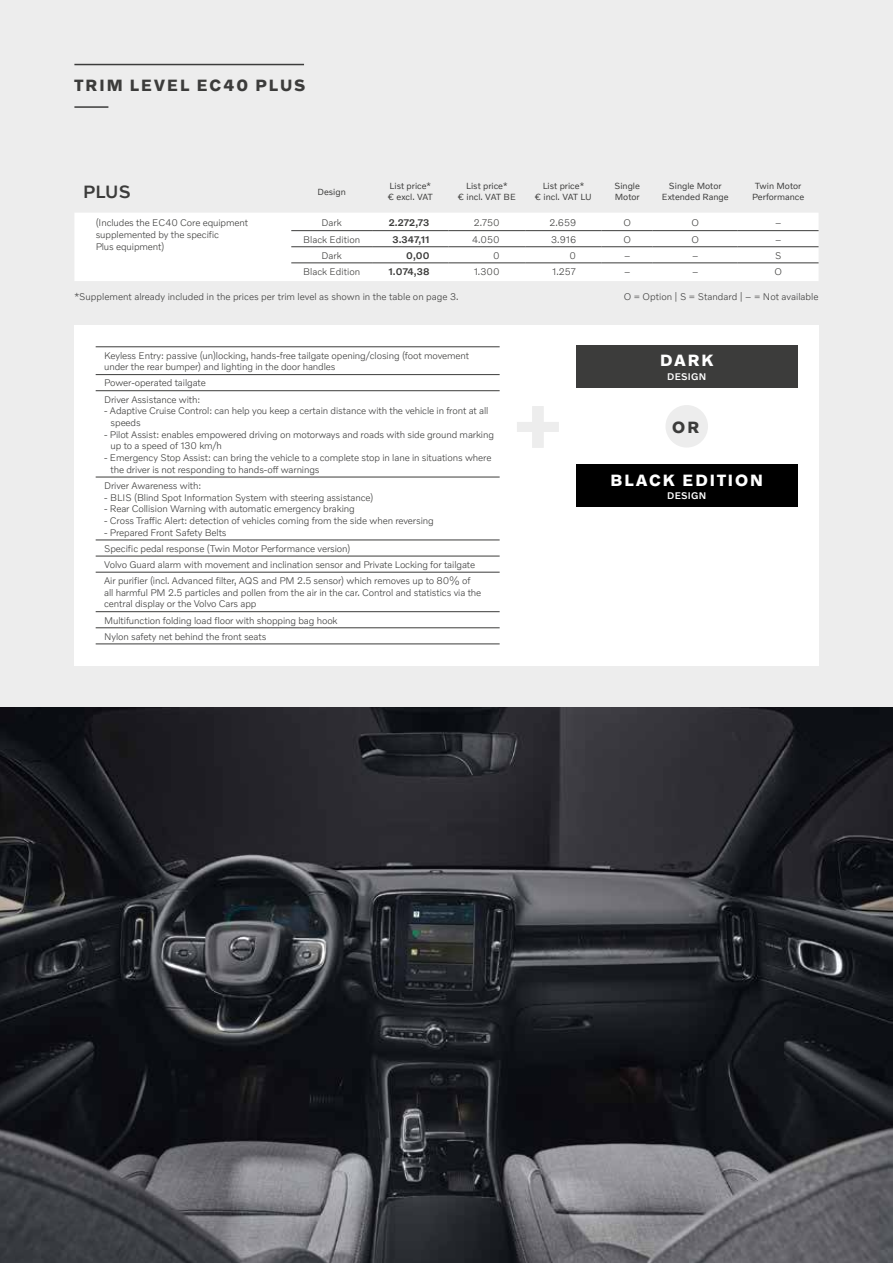
<style>
.page{position:relative;width:893px;height:1263px;background:#ededed}
.page>*{position:absolute;margin:0;border:0;box-sizing:border-box;transform-origin:0 0}
.t1{font:500 18px "Volvo Novum";color:#3c3c3b}
.t2{font:700 16.5px "Volvo Novum";letter-spacing:.125em;color:#3c3c3b}
.t3{font:700 16.5px "Volvo Novum";letter-spacing:.12em;color:#fff}
.t4{font:300 9.75px/11.7px "Volvo Novum";letter-spacing:-.01em;color:#3c3c3b}
.t5{font:500 9.75px "Volvo Novum";letter-spacing:-.025em;color:#3c3c3b}
.t6{font:500 9.75px "Volvo Novum";letter-spacing:.02em;color:#fff}
.t7{font:9px/10.8px "Volvo Novum";color:#3c3c3b;text-align:center}
</style>
<div class="page">
<div style="left:74px;top:325px;width:745px;height:340px;background:#fff"></div>
<hr style="left:74px;top:64px;width:230px;height:1px;background:#3c3c3b">
<hr style="left:74px;top:106px;width:34px;height:2px;background:#3c3c3b">
<div style="left:75px;top:213px;width:744px;height:68px;background:#fff"></div>
<hr style="left:602px;top:230px;width:51px;height:1px;background:#3c3c3b">
<hr style="left:653px;top:230px;width:85px;height:1px;background:#3c3c3b">
<hr style="left:738px;top:230px;width:81px;height:1px;background:#3c3c3b">
<hr style="left:602px;top:246px;width:51px;height:1px;background:#3c3c3b">
<hr style="left:653px;top:246px;width:85px;height:1px;background:#3c3c3b">
<hr style="left:738px;top:246px;width:81px;height:1px;background:#3c3c3b">
<hr style="left:602px;top:263px;width:51px;height:1px;background:#3c3c3b">
<hr style="left:653px;top:263px;width:85px;height:1px;background:#3c3c3b">
<hr style="left:738px;top:263px;width:81px;height:1px;background:#3c3c3b">
<hr style="left:291px;top:230px;width:81px;height:1px;background:#3c3c3b">
<hr style="left:372px;top:230px;width:77px;height:1px;background:#3c3c3b">
<hr style="left:449px;top:230px;width:76px;height:1px;background:#3c3c3b">
<hr style="left:525px;top:230px;width:77px;height:1px;background:#3c3c3b">
<hr style="left:291px;top:246px;width:81px;height:1px;background:#3c3c3b">
<hr style="left:372px;top:246px;width:77px;height:1px;background:#3c3c3b">
<hr style="left:449px;top:246px;width:76px;height:1px;background:#3c3c3b">
<hr style="left:525px;top:246px;width:77px;height:1px;background:#3c3c3b">
<hr style="left:291px;top:263px;width:81px;height:1px;background:#3c3c3b">
<hr style="left:372px;top:263px;width:77px;height:1px;background:#3c3c3b">
<hr style="left:449px;top:263px;width:76px;height:1px;background:#3c3c3b">
<hr style="left:525px;top:263px;width:77px;height:1px;background:#3c3c3b">
<div style="left:576px;top:345px;width:221px;height:43px;background:#3c3c3b"></div>
<div style="left:576px;top:465px;width:221px;height:42px;background:#000"></div>
<div style="left:665px;top:405px;width:43px;height:43px;background:#ededed;border-radius:50%"></div>
<img style="left:0;top:708px;width:893px;height:555px">
<hr style="left:96px;top:346px;width:404px;height:1px;background:#3c3c3b">
<hr style="left:96px;top:374px;width:404px;height:1px;background:#3c3c3b">
<hr style="left:96px;top:390px;width:404px;height:1px;background:#3c3c3b">
<hr style="left:96px;top:477px;width:404px;height:1px;background:#3c3c3b">
<hr style="left:96px;top:540px;width:404px;height:1px;background:#3c3c3b">
<hr style="left:96px;top:556px;width:404px;height:1px;background:#3c3c3b">
<hr style="left:96px;top:572px;width:404px;height:1px;background:#3c3c3b">
<hr style="left:96px;top:611px;width:404px;height:1px;background:#3c3c3b">
<hr style="left:96px;top:627px;width:404px;height:1px;background:#3c3c3b">
<hr style="left:96px;top:644px;width:404px;height:1px;background:#3c3c3b">
<h2 class="t2" style="left:75px;top:75px;width:233px">TRIM LEVEL EC40 PLUS</h2>
<h1 class="t1" style="left:83px;top:181px;width:49px">PLUS</h1>
<p class="t7" style="left:317px;top:186px;width:30px">Design</p>
<p class="t7" style="left:388px;top:181px;width:46px;text-align:left">List price* € excl. VAT</p>
<p class="t7" style="left:458px;top:181px;width:60px">List price*<br>€ incl. VAT BE</p>
<p class="t7" style="left:535px;top:181px;width:59px">List price*<br>€ incl. VAT LU</p>
<p class="t7" style="left:614px;top:181px;width:27px;text-align:left">Single<br>Motor</p>
<p class="t7" style="left:662px;top:181px;width:68px">Single Motor<br>Extended Range</p>
<p class="t7" style="left:752px;top:181px;width:54px">Twin Motor<br>Performance</p>
<p class="t4" style="left:96px;top:217px;width:154px">(Includes the EC40 Core equipment supplemented by the specific<br>Plus equipment)</p>
<p class="t4" style="left:322px;top:217px;width:22px">Dark</p>
<p class="t5" style="left:389px;top:217px;width:42px">2.272,73</p>
<p class="t4" style="left:474px;top:217px;width:27px">2.750</p>
<p class="t4" style="left:549px;top:217px;width:28px">2.659</p>
<p class="t4" style="left:623px;top:217px;width:9px">O</p>
<p class="t4" style="left:691px;top:217px;width:9px">O</p>
<p class="t4" style="left:775px;top:217px;width:8px">–</p>
<p class="t4" style="left:303px;top:233px;width:58px">Black Edition</p>
<p class="t5" style="left:392px;top:233px;width:38px">3.347,11</p>
<p class="t4" style="left:472px;top:233px;width:29px">4.050</p>
<p class="t4" style="left:551px;top:233px;width:27px">3.916</p>
<p class="t4" style="left:623px;top:233px;width:9px">O</p>
<p class="t4" style="left:691px;top:233px;width:9px">O</p>
<p class="t4" style="left:775px;top:233px;width:8px">–</p>
<p class="t4" style="left:322px;top:249px;width:22px">Dark</p>
<p class="t5" style="left:406px;top:249px;width:25px">0,00</p>
<p class="t4" style="left:493px;top:249px;width:8px">0</p>
<p class="t4" style="left:570px;top:249px;width:8px">0</p>
<p class="t4" style="left:624px;top:249px;width:8px">–</p>
<p class="t4" style="left:692px;top:249px;width:8px">–</p>
<p class="t4" style="left:775px;top:249px;width:8px">S</p>
<p class="t4" style="left:303px;top:265px;width:58px">Black Edition</p>
<p class="t5" style="left:389px;top:265px;width:42px">1.074,38</p>
<p class="t4" style="left:474px;top:265px;width:27px">1.300</p>
<p class="t4" style="left:552px;top:265px;width:26px">1.257</p>
<p class="t4" style="left:624px;top:265px;width:8px">–</p>
<p class="t4" style="left:692px;top:265px;width:8px">–</p>
<p class="t4" style="left:774px;top:265px;width:9px">O</p>
<p class="t4" style="left:74px;top:291px;width:386px">*Supplement already included in the prices per trim level as shown in the table on page 3.</p>
<p class="t4" style="left:624px;top:291px;width:196px">O = Option | S = Standard | – = Not available</p>
<p class="t4" style="left:104px;top:349px;width:367px">Keyless Entry: passive (un)locking, hands-free tailgate opening/closing (foot movement under the rear bumper) and lighting in the door handles</p>
<p class="t4" style="left:104px;top:375px;width:103px;line-height:16px">Power-operated tailgate<br>Driver Assistance with:</p>
<p class="t4" style="left:111px;top:405px;width:379px;text-indent:-6px">- Adaptive Cruise Control: can help you keep a certain distance with the vehicle in front at all speeds</p>
<p class="t4" style="left:111px;top:428px;width:385px;text-indent:-6px">- Pilot Assist: enables empowered driving on motorways and roads with side ground marking up to a speed of 130 km/h</p>
<p class="t4" style="left:111px;top:451px;width:382px;text-indent:-6px">- Emergency Stop Assist: can bring the vehicle to a complete stop in lane in situations where the driver is not responding to hands-off warnings</p>
<p class="t4" style="left:104px;top:479px;width:99px">Driver Awareness with:</p>
<p class="t4" style="left:104px;top:491px;width:271px">- BLIS (Blind Spot Information System with steering assistance)</p>
<p class="t4" style="left:104px;top:503px;width:252px">- Rear Collision Warning with automatic emergency braking</p>
<p class="t4" style="left:104px;top:514px;width:331px">- Cross Traffic Alert: detection of vehicles coming from the side when reversing</p>
<p class="t4" style="left:104px;top:524px;width:372px;line-height:16px">- Prepared Front Safety Belts<br>Specific pedal response (Twin Motor Performance version)<br>Volvo Guard alarm with movement and inclination sensor and Private Locking for tailgate Air purifier (incl. Advanced filter, AQS and PM 2.5 sensor) which removes up to 80% of</p>
<p class="t4" style="left:104px;top:586px;width:379px">all harmful PM 2.5 particles and pollen from the air in the car. Control and statistics via the central display or the Volvo Cars app</p>
<p class="t4" style="left:104px;top:612px;width:235px;line-height:16px">Multifunction folding load floor with shopping bag hook<br>Nylon safety net behind the front seats</p>
<h2 class="t3" style="left:660px;top:350px;width:55px">DARK</h2>
<p class="t6" style="left:667px;top:370px;width:40px">DESIGN</p>
<h2 class="t2" style="left:672px;top:417px;width:28px">OR</h2>
<h2 class="t3" style="left:610px;top:469px;width:154px">BLACK EDITION</h2>
<p class="t6" style="left:667px;top:489px;width:40px">DESIGN</p>
</div>
